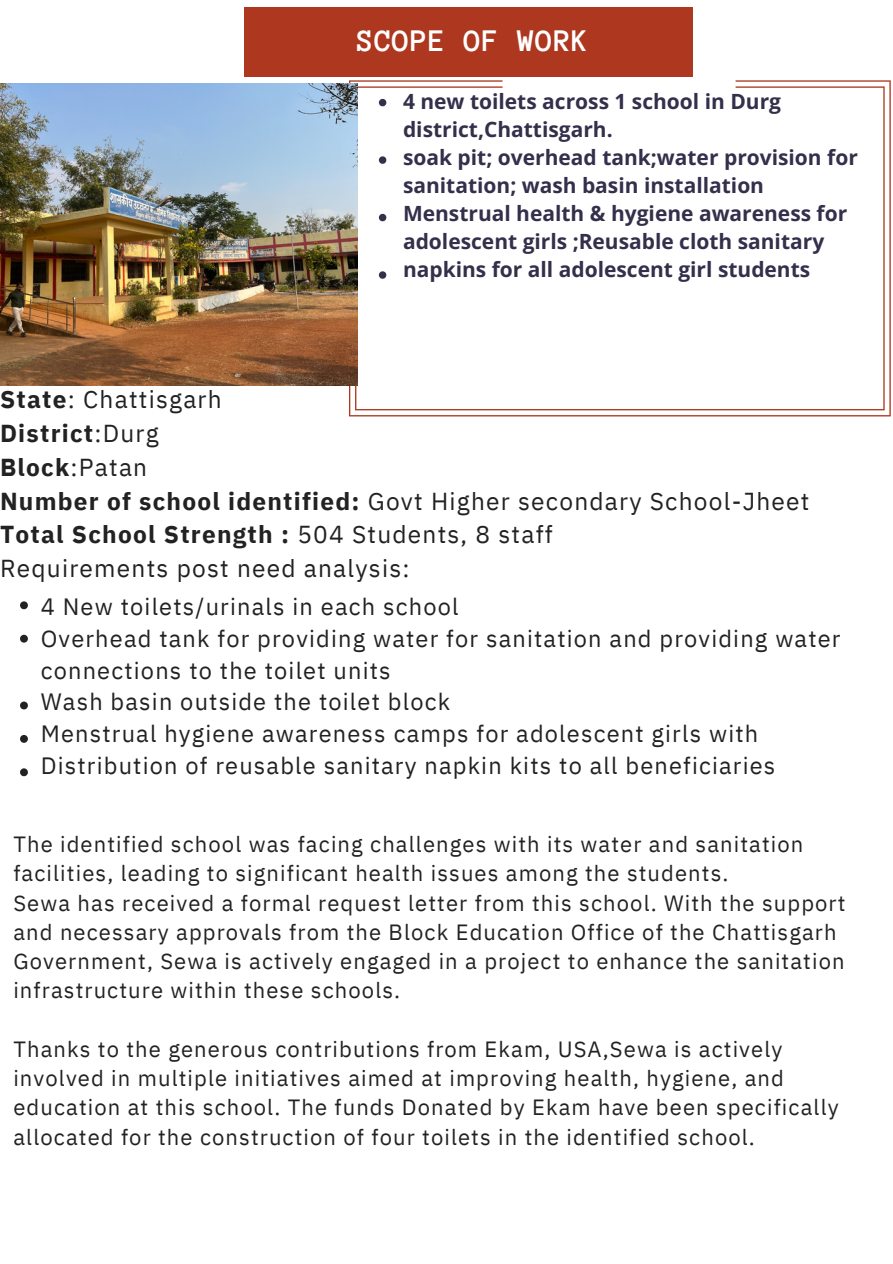
<style>
.page{position:relative;width:893px;height:1264px;background:#fff}
.page>*{position:absolute;margin:0;border:0;box-sizing:border-box;transform-origin:0 0}
.t1{font:700 32.25px "Anonymous Pro";letter-spacing:.01em;color:#fff}
.t2{font:24.45px "IBM Plex Sans";letter-spacing:.05em;color:#222}
.t3{font:700 24.45px "IBM Plex Sans";letter-spacing:.05em;color:#222}
.t4{font:23.55px "IBM Plex Sans";letter-spacing:.05em;color:#222}
.t5{font:22.05px/29.2px "IBM Plex Sans";letter-spacing:.05em;color:#222}
.t6{font:700 21px/27.9px "Open Sans";color:#342f4b}
.s1{font-weight:700}
.s2{font-weight:400}
</style>
<div class="page">
<svg style="left:20px;top:601px;width:8px;height:8px"></svg>
<svg style="left:20px;top:634px;width:8px;height:8px"></svg>
<svg style="left:20px;top:701px;width:8px;height:8px"></svg>
<svg style="left:20px;top:735px;width:8px;height:7px"></svg>
<svg style="left:20px;top:768px;width:8px;height:8px"></svg>
<div style="left:244px;top:0;width:449px;height:85px;background:#ad381f"></div>
<div style="left:347px;top:79px;width:545px;height:339px;background:#fff"></div>
<svg style="left:379px;top:99px;width:7px;height:7px"></svg>
<svg style="left:379px;top:156px;width:7px;height:8px"></svg>
<svg style="left:379px;top:214px;width:7px;height:7px"></svg>
<svg style="left:379px;top:271px;width:7px;height:8px"></svg>
<img style="left:0;top:84px;width:357px;height:301px">
<p class="t1" style="left:357px;top:25px;width:234px">SCOPE OF WORK</p>
<p class="t6" style="left:403px;top:87px;width:379px">4 new toilets across 1 school in Durg district,Chattisgarh.</p>
<p class="t6" style="left:403px;top:143px;width:456px">soak pit; overhead tank;water provision for sanitation; wash basin installation</p>
<p class="t6" style="left:403px;top:199px;width:445px">Menstrual health &amp; hygiene awareness for adolescent girls ;Reusable cloth sanitary napkins for all adolescent girl students</p>
<p class="t2" style="left:0;top:383px;width:223px"><span class="s1">State</span>: Chattisgarh</p>
<p class="t3" style="left:0;top:417px;width:160px">District<span class="s2">:Durg</span></p>
<p class="t2" style="left:0;top:450px;width:149px"><span class="s1">Block</span>:Patan</p>
<p class="t2" style="left:0;top:484px;width:810px"><span class="s1">Number of school identified:</span> Govt Higher secondary School-Jheet</p>
<p class="t3" style="left:0;top:518px;width:554px">Total School Strength : <span class="s2">504 Students, 8 staff</span></p>
<p class="t2" style="left:0;top:552px;width:411px">Requirements post need analysis:</p>
<p class="t4" style="left:41px;top:591px;width:419px">4 New toilets/urinals in each school</p>
<p class="t4" style="left:41px;top:623px;width:801px">Overhead tank for providing water for sanitation and providing water</p>
<p class="t4" style="left:41px;top:654px;width:351px">connections to the toilet units</p>
<p class="t4" style="left:41px;top:686px;width:411px">Wash basin outside the toilet block</p>
<p class="t4" style="left:41px;top:718px;width:719px">Menstrual hygiene awareness camps for adolescent girls with</p>
<p class="t4" style="left:41px;top:749px;width:736px">Distribution of reusable sanitary napkin kits to all beneficiaries</p>
<p class="t5" style="left:13px;top:829px;width:791px">The identified school was facing challenges with its water and sanitation facilities, leading to significant health issues among the students.</p>
<p class="t5" style="left:13px;top:887px;width:833px">Sewa has received a formal request letter from this school. With the support and necessary approvals from the Block Education Office of the Chattisgarh Government, Sewa is actively engaged in a project to enhance the sanitation infrastructure within these schools.</p>
<p class="t5" style="left:13px;top:1033px;width:826px">Thanks to the generous contributions from Ekam, USA,Sewa is actively involved in multiple initiatives aimed at improving health, hygiene, and education at this school. The funds Donated by Ekam have been specifically allocated for the construction of four toilets in the identified school.</p>
</div>
